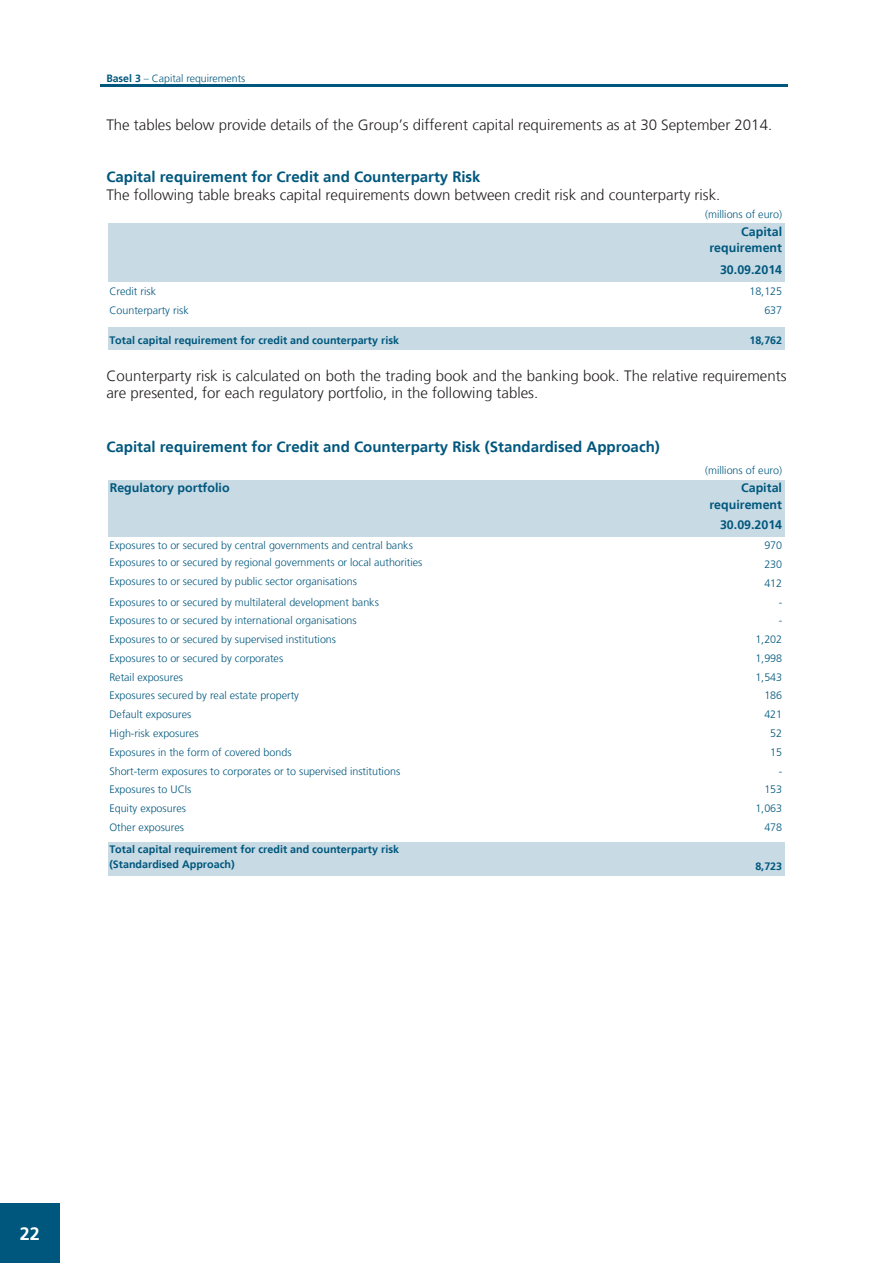
<style>
.page{position:relative;width:893px;height:1263px;background:#fff}
.page>*{position:absolute;margin:0;border:0;box-sizing:border-box;transform-origin:0 0}
.t1{font:700 18px "Frutiger";color:#fff}
.t2{font:300 15px/17.4px "Frutiger LT";color:#231f20}
.t3{font:700 15px "Frutiger LT";color:#00577d}
.t4{font:700 12.45px/16.4px "Frutiger LT";letter-spacing:.005em;color:#00577d;text-align:right}
.t5{font:300 10.8px "Frutiger LT";color:#00577d}
.t6{font:700 10.8px/14.5px "Frutiger LT";color:#00577d}
.t7{font:300 10.5px "Frutiger LT";color:#00577d}
.s1{font-weight:700}
</style>
<div class="page">
<hr style="left:101px;top:84px;width:687px;height:3px;background:#00577d">
<div style="left:108px;top:223px;width:677px;height:59px;background:#c8dbe4"></div>
<div style="left:108px;top:327px;width:677px;height:22px;background:#c8dbe4"></div>
<div style="left:108px;top:480px;width:677px;height:56px;background:#c8dbe4"></div>
<div style="left:108px;top:842px;width:677px;height:34px;background:#c8dbe4"></div>
<div style="left:0;top:1203px;width:60px;height:60px;background:#00577d"></div>
<p class="t7" style="left:106px;top:73px;width:140px"><span class="s1">Basel 3</span> – Capital requirements</p>
<h2 class="t2" style="left:106px;top:116px;width:667px">The tables below provide details of the Group’s different capital requirements as at 30 September 2014.</h2>
<h2 class="t3" style="left:106px;top:168px;width:376px">Capital requirement for Credit and Counterparty Risk</h2>
<h2 class="t2" style="left:106px;top:186px;width:615px">The following table breaks capital requirements down between credit risk and counterparty risk.</h2>
<p class="t5" style="left:705px;top:208px;width:79px">(millions of euro)</p>
<p class="t4" style="left:709px;top:223px;width:74px">Capital requirement</p>
<p class="t4" style="left:720px;top:262px;width:64px">30.09.2014</p>
<p class="t5" style="left:109px;top:285px;width:48px">Credit risk</p>
<p class="t5" style="left:749px;top:285px;width:34px">18,125</p>
<p class="t5" style="left:109px;top:304px;width:81px">Counterparty risk</p>
<p class="t5" style="left:764px;top:304px;width:19px">637</p>
<p class="t6" style="left:109px;top:333px;width:291px">Total capital requirement for credit and counterparty risk</p>
<p class="t6" style="left:749px;top:333px;width:34px">18,762</p>
<h2 class="t2" style="left:106px;top:367px;width:682px">Counterparty risk is calculated on both the trading book and the banking book. The relative requirements are presented, for each regulatory portfolio, in the following tables.</h2>
<h2 class="t3" style="left:106px;top:438px;width:555px">Capital requirement for Credit and Counterparty Risk (Standardised Approach)</h2>
<p class="t5" style="left:705px;top:465px;width:79px">(millions of euro)</p>
<p class="t4" style="left:110px;top:480px;width:121px">Regulatory portfolio</p>
<p class="t4" style="left:709px;top:480px;width:74px">Capital requirement</p>
<p class="t4" style="left:720px;top:516px;width:64px">30.09.2014</p>
<p class="t5" style="left:109px;top:539px;width:305px">Exposures to or secured by central governments and central banks</p>
<p class="t5" style="left:764px;top:539px;width:19px">970</p>
<p class="t5" style="left:109px;top:556px;width:315px">Exposures to or secured by regional governments or local authorities</p>
<p class="t5" style="left:764px;top:558px;width:19px">230</p>
<p class="t5" style="left:109px;top:575px;width:249px">Exposures to or secured by public sector organisations</p>
<p class="t5" style="left:764px;top:577px;width:19px">412</p>
<p class="t5" style="left:109px;top:596px;width:271px">Exposures to or secured by multilateral development banks</p>
<p class="t5" style="left:779px;top:596px;width:5px">-</p>
<p class="t5" style="left:109px;top:614px;width:249px">Exposures to or secured by international organisations</p>
<p class="t5" style="left:779px;top:614px;width:5px">-</p>
<p class="t5" style="left:109px;top:633px;width:228px">Exposures to or secured by supervised institutions</p>
<p class="t5" style="left:755px;top:633px;width:28px">1,202</p>
<p class="t5" style="left:109px;top:652px;width:175px">Exposures to or secured by corporates</p>
<p class="t5" style="left:755px;top:652px;width:28px">1,998</p>
<p class="t5" style="left:109px;top:671px;width:75px">Retail exposures</p>
<p class="t5" style="left:755px;top:671px;width:28px">1,543</p>
<p class="t5" style="left:109px;top:690px;width:191px">Exposures secured by real estate property</p>
<p class="t5" style="left:764px;top:690px;width:19px">186</p>
<p class="t5" style="left:109px;top:708px;width:83px">Default exposures</p>
<p class="t5" style="left:764px;top:708px;width:19px">421</p>
<p class="t5" style="left:109px;top:727px;width:91px">High-risk exposures</p>
<p class="t5" style="left:770px;top:727px;width:13px">52</p>
<p class="t5" style="left:109px;top:746px;width:184px">Exposures in the form of covered bonds</p>
<p class="t5" style="left:770px;top:746px;width:13px">15</p>
<p class="t5" style="left:109px;top:765px;width:292px">Short-term exposures to corporates or to supervised institutions</p>
<p class="t5" style="left:779px;top:765px;width:5px">-</p>
<p class="t5" style="left:109px;top:783px;width:84px">Exposures to UCIs</p>
<p class="t5" style="left:764px;top:783px;width:19px">153</p>
<p class="t5" style="left:109px;top:802px;width:78px">Equity exposures</p>
<p class="t5" style="left:755px;top:802px;width:28px">1,063</p>
<p class="t5" style="left:109px;top:821px;width:76px">Other exposures</p>
<p class="t5" style="left:764px;top:821px;width:19px">478</p>
<p class="t6" style="left:109px;top:842px;width:291px">Total capital requirement for credit and counterparty risk (Standardised Approach)</p>
<p class="t6" style="left:755px;top:859px;width:28px">8,723</p>
<h1 class="t1" style="left:20px;top:1223px;width:22px">22</h1>
</div>
